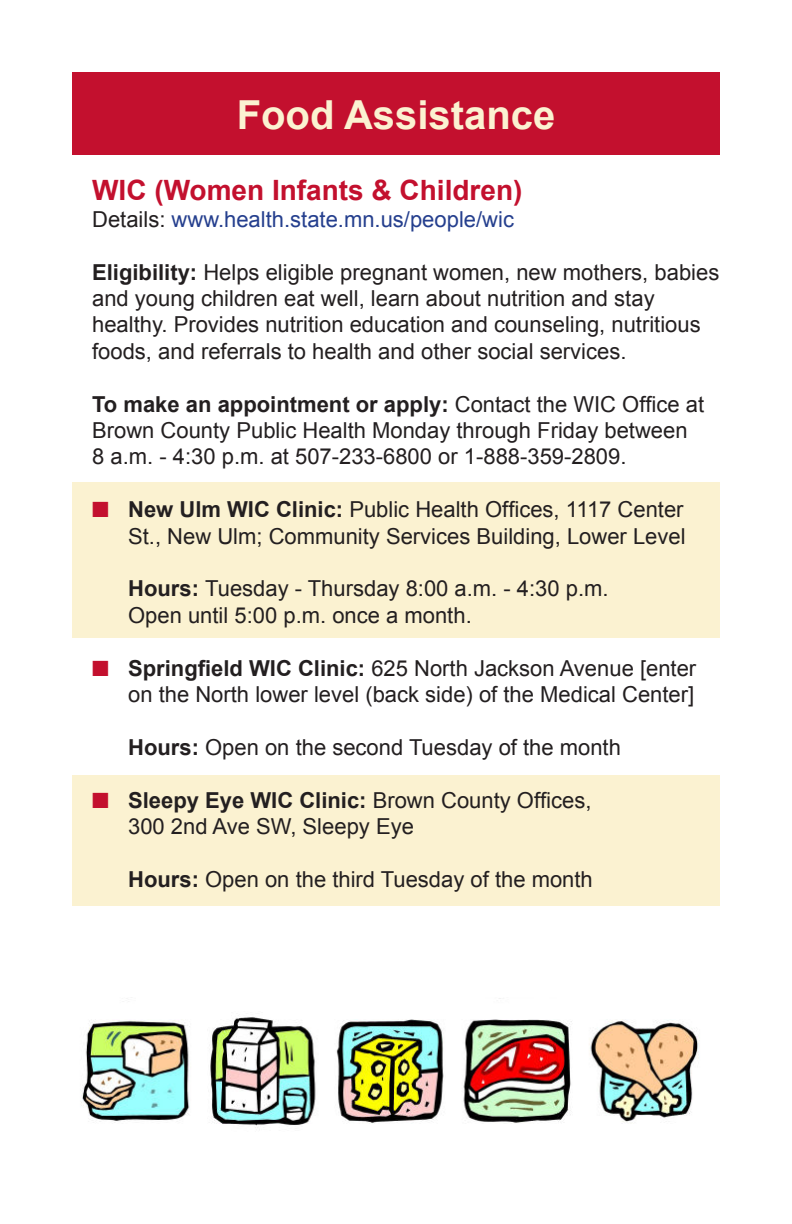
<style>
.page{position:relative;width:792px;height:1224px;background:#fff}
.page>*{position:absolute;margin:0;border:0;box-sizing:border-box;transform-origin:0 0}
.t1{font:700 40px "Arial";color:#fbf2d1}
.t2{font:700 28px "Arial";color:#c3102e}
.t3{font:22px/26.4px "Arial";color:#231f20}
.t4{font:22px "Arial";color:#253f8e}
.s1{color:#231f20}
.s2{font-weight:700}
.s3{color:#c3102e}
</style>
<div class="page">
<div style="left:72px;top:775px;width:648px;height:131px;background:#fbf2d1"></div>
<div style="left:72px;top:482px;width:648px;height:156px;background:#fbf2d1"></div>
<div style="left:72px;top:72px;width:648px;height:82px;background:#c3102e"></div>
<img style="left:81px;top:998px;width:618px;height:130px">
<h1 class="t1" style="left:237px;top:100px;width:320px">Food Assistance</h1>
<p class="t2" style="left:92px;top:180px;width:432px">WIC (Women Infants &amp; Children)</p>
<p class="t4" style="left:92px;top:210px;width:423px"><span class="s1">Details:</span> www.health.state.mn.us/people/wic</p>
<p class="t3" style="left:92px;top:260px;width:629px"><span class="s2">Eligibility:</span> Helps eligible pregnant women, new mothers, babies and young children eat well, learn about nutrition and stay healthy. Provides nutrition education and counseling, nutritious foods, and referrals to health and other social services.</p>
<p class="t3" style="left:92px;top:391px;width:614px"><span class="s2">To make an appointment or apply:</span> Contact the WIC Office at<br>Brown County Public Health Monday through Friday between<br>8 a.m. - 4:30 p.m. at 507-233-6800 or 1-888-359-2809.</p>
<p class="t3" style="left:92px;top:496px;width:595px;text-align:right"><span class="s3">■</span> <span class="s2">New Ulm WIC Clinic:</span> Public Health Offices, 1117 Center<br>St., New Ulm; Community Services Building, Lower Level</p>
<p class="t3" style="left:128px;top:577px;width:482px"><span class="s2">Hours:</span> Tuesday - Thursday 8:00 a.m. - 4:30 p.m.<br>Open until 5:00 p.m. once a month.</p>
<p class="t3" style="left:92px;top:656px;width:606px;text-align:right"><span class="s3">■</span> <span class="s2">Springfield WIC Clinic:</span> 625 North Jackson Avenue [enter on the North lower level (back side) of the Medical Center]</p>
<p class="t3" style="left:128px;top:735px;width:494px"><span class="s2">Hours:</span> Open on the second Tuesday of the month</p>
<p class="t3" style="left:128px;top:787px;width:465px;text-indent:-36px"><span class="s3">■</span> <span class="s2">Sleepy Eye WIC Clinic:</span> Brown County Offices,<br>300 2nd Ave SW, Sleepy Eye</p>
<p class="t3" style="left:128px;top:867px;width:466px"><span class="s2">Hours:</span> Open on the third Tuesday of the month</p>
</div>
